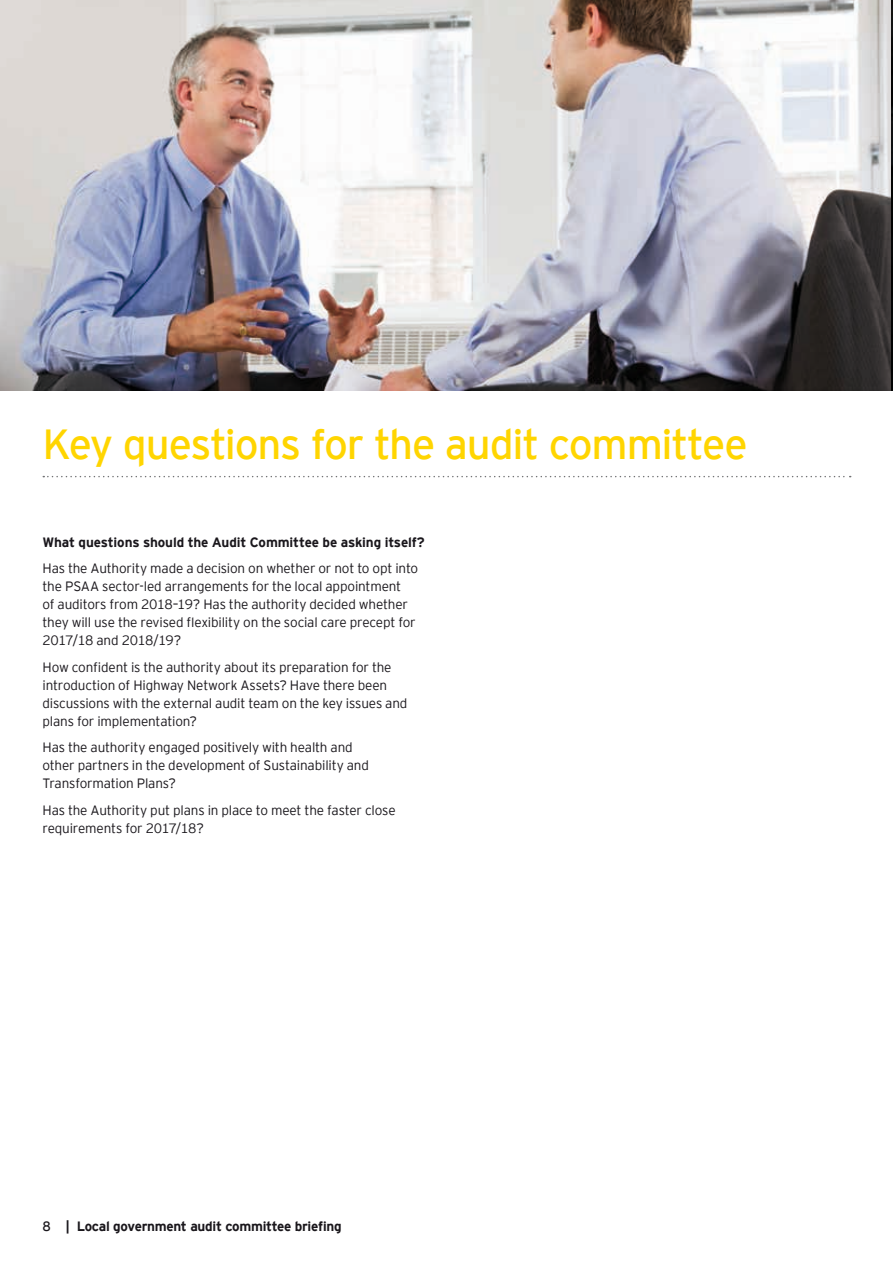
<style>
.page{position:relative;width:893px;height:1263px;background:#fff}
.page>*{position:absolute;margin:0;border:0;box-sizing:border-box;transform-origin:0 0}
.t1{font:42px "EY Interstate";letter-spacing:-.03em;color:#ffd500}
.t2{font:300 13.5px/18px "EY Interstate";letter-spacing:-.01em;color:#1a171c}
.t3{font:700 13.5px "EY Interstate";letter-spacing:-.015em;color:#1a171c}
.s1{font-weight:400}
</style>
<div class="page">
<img style="left:0;top:0;width:893px;height:390px">
<svg style="left:43px;top:476px;width:808px;height:1px"></svg>
<h1 class="t1" style="left:43px;top:414px;width:707px">Key questions for the audit committee</h1>
<p class="t3" style="left:43px;top:532px;width:384px">What questions should the Audit Committee be asking itself?</p>
<p class="t2" style="left:43px;top:558px;width:377px">Has the Authority made a decision on whether or not to opt into the PSAA sector-led arrangements for the local appointment<br>of auditors from 2018–19? Has the authority decided whether they will use the revised flexibility on the social care precept for 2017/18 and 2018/19?</p>
<p class="t2" style="left:43px;top:657px;width:366px">How confident is the authority about its preparation for the introduction of Highway Network Assets? Have there been discussions with the external audit team on the key issues and plans for implementation?</p>
<p class="t2" style="left:43px;top:737px;width:328px">Has the authority engaged positively with health and other partners in the development of Sustainability and<br>Transformation Plans?</p>
<p class="t2" style="left:43px;top:800px;width:355px">Has the Authority put plans in place to meet the faster close requirements for 2017/18?</p>
<p class="t3" style="left:43px;top:1217px;width:301px"><span class="s1">8</span> | Local government audit committee briefing</p>
</div>
